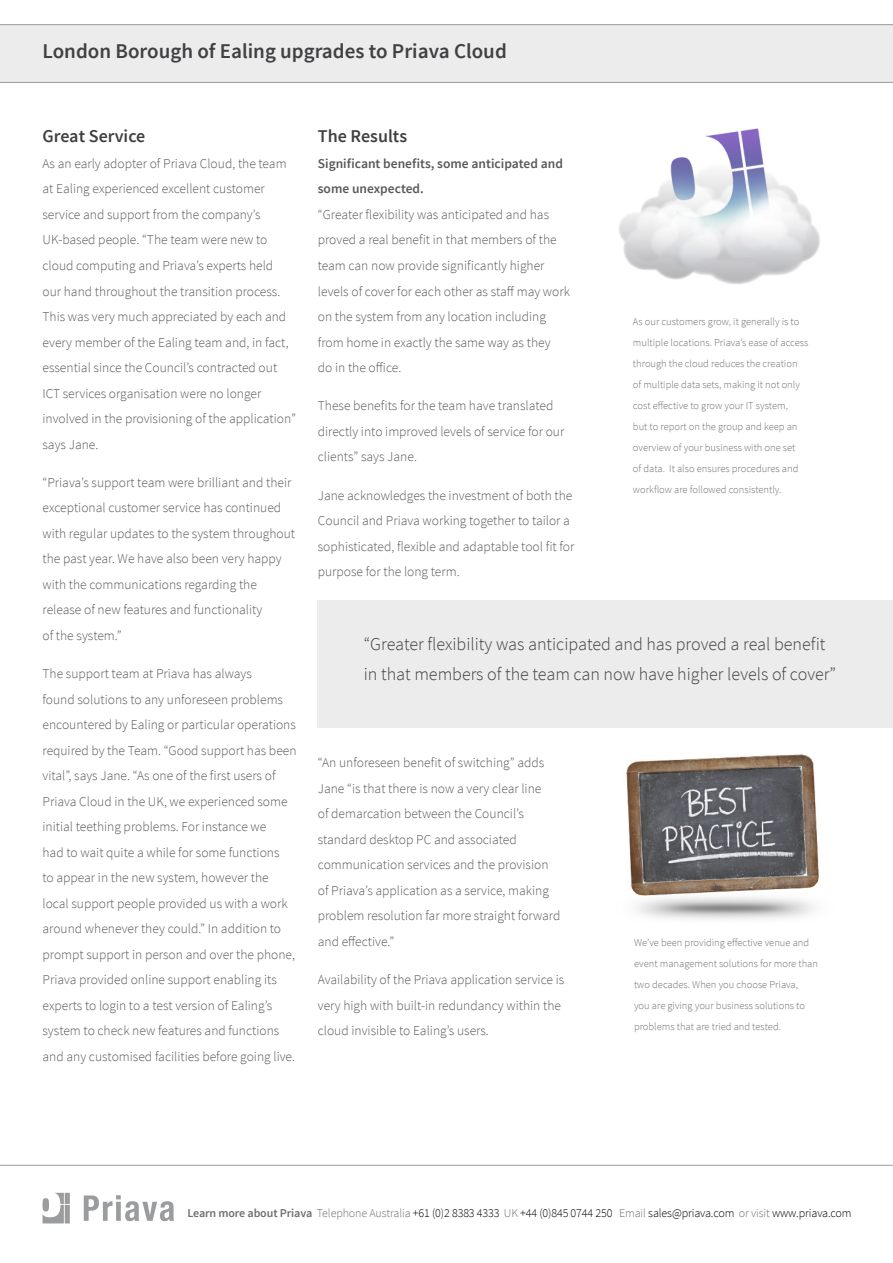
<style>
.page{position:relative;width:893px;height:1263px;background:#fff}
.page>*{position:absolute;margin:0;border:0;box-sizing:border-box;transform-origin:0 0}
.t1{font:600 21px "Source Sans Pro";color:#404042}
.t2{font:300 18px/30px "Source Sans Pro";color:#404042}
.t3{font:600 18px "Source Sans Pro";color:#404042}
.t4{font:300 13.5px/25.5px "Source Sans Pro";color:#58595b}
.t5{font:300 12px "Source Sans Pro";letter-spacing:-.01em;color:#000}
.t6{font:300 10.5px/21px "Source Sans Pro";color:#6f7072}
.s1{font-weight:600}
.s2{font-weight:600;color:#6f7072}
.s3{color:#6f7072}
</style>
<div class="page">
<hr style="left:0;top:1165px;width:893px;height:1px;background:#9b9c9e">
<div style="left:0;top:25px;width:893px;height:58px;background:#ececed"></div>
<hr style="left:0;top:24px;width:893px;height:1px;background:#9b9c9e">
<hr style="left:0;top:82px;width:893px;height:1px;background:#9b9c9e">
<img style="left:618px;top:128px;width:202px;height:156px">
<div style="left:318px;top:601px;width:575px;height:127px;background:#ececed"></div>
<img style="left:626px;top:754px;width:193px;height:166px">
<svg style="left:43px;top:1193px;width:27px;height:30px"></svg>
<svg style="left:84px;top:1195px;width:90px;height:26px"></svg>
<p class="t1" style="left:43px;top:38px;width:466px">London Borough of Ealing upgrades to Priava Cloud</p>
<p class="t3" style="left:43px;top:125px;width:104px">Great Service</p>
<p class="t4" style="left:43px;top:151px;width:255px">As an early adopter of Priava Cloud, the team at Ealing experienced excellent customer service and support from the company’s UK-based people. “The team were new to cloud computing and Priava’s experts held<br>our hand throughout the transition process.<br>This was very much appreciated by each and every member of the Ealing team and, in fact, essential since the Council’s contracted out ICT services organisation were no longer involved in the provisioning of the application” says Jane.</p>
<p class="t4" style="left:43px;top:470px;width:254px">“Priava’s support team were brilliant and their exceptional customer service has continued with regular updates to the system throughout the past year. We have also been very happy with the communications regarding the release of new features and functionality<br>of the system.”</p>
<p class="t4" style="left:43px;top:661px;width:256px">The support team at Priava has always<br>found solutions to any unforeseen problems encountered by Ealing or particular operations required by the Team. “Good support has been vital”, says Jane. “As one of the first users of Priava Cloud in the UK, we experienced some initial teething problems. For instance we<br>had to wait quite a while for some functions<br>to appear in the new system, however the local support people provided us with a work around whenever they could.” In addition to prompt support in person and over the phone, Priava provided online support enabling its experts to login to a test version of Ealing’s system to check new features and functions and any customised facilities before going live.</p>
<p class="t3" style="left:318px;top:125px;width:91px">The Results</p>
<p class="t4" style="left:318px;top:151px;width:254px"><span class="s1">Significant benefits, some anticipated and some unexpected.<br></span>“Greater flexibility was anticipated and has proved a real benefit in that members of the team can now provide significantly higher levels of cover for each other as staff may work on the system from any location including from home in exactly the same way as they<br>do in the office.</p>
<p class="t4" style="left:318px;top:393px;width:248px">These benefits for the team have translated directly into improved levels of service for our clients” says Jane.</p>
<p class="t4" style="left:318px;top:482px;width:258px">Jane acknowledges the investment of both the Council and Priava working together to tailor a sophisticated, flexible and adaptable tool fit for purpose for the long term.</p>
<p class="t6" style="left:633px;top:311px;width:177px">As our customers grow, it generally is to multiple locations. Priava’s ease of access through the cloud reduces the creation of multiple data sets, making it not only cost effective to grow your IT system,<br>but to report on the group and keep an overview of your business with one set<br>of data. It also ensures procedures and workflow are followed consistently.</p>
<p class="t2" style="left:364px;top:629px;width:474px">“Greater flexibility was anticipated and has proved a real benefit in that members of the team can now have higher levels of cover”</p>
<p class="t4" style="left:318px;top:750px;width:244px">“An unforeseen benefit of switching” adds Jane “is that there is now a very clear line<br>of demarcation between the Council’s standard desktop PC and associated communication services and the provision of Priava’s application as a service, making problem resolution far more straight forward and effective.”</p>
<p class="t4" style="left:318px;top:967px;width:248px">Availability of the Priava application service is very high with built-in redundancy within the cloud invisible to Ealing’s users.</p>
<p class="t6" style="left:634px;top:932px;width:185px">We’ve been providing effective venue and event management solutions for more than two decades. When you choose Priava,<br>you are giving your business solutions to problems that are tried and tested.</p>
<p class="t5" style="left:187px;top:1205px;width:665px"><span class="s2">Learn more about Priava</span> <span class="s3">Telephone Australia</span> +61 (0)2 8383 4333 <span class="s3">UK</span> +44 (0)845 0744 250 <span class="s3">Email</span> sales@priava.com <span class="s3">or visit</span> www.priava.com</p>
</div>
